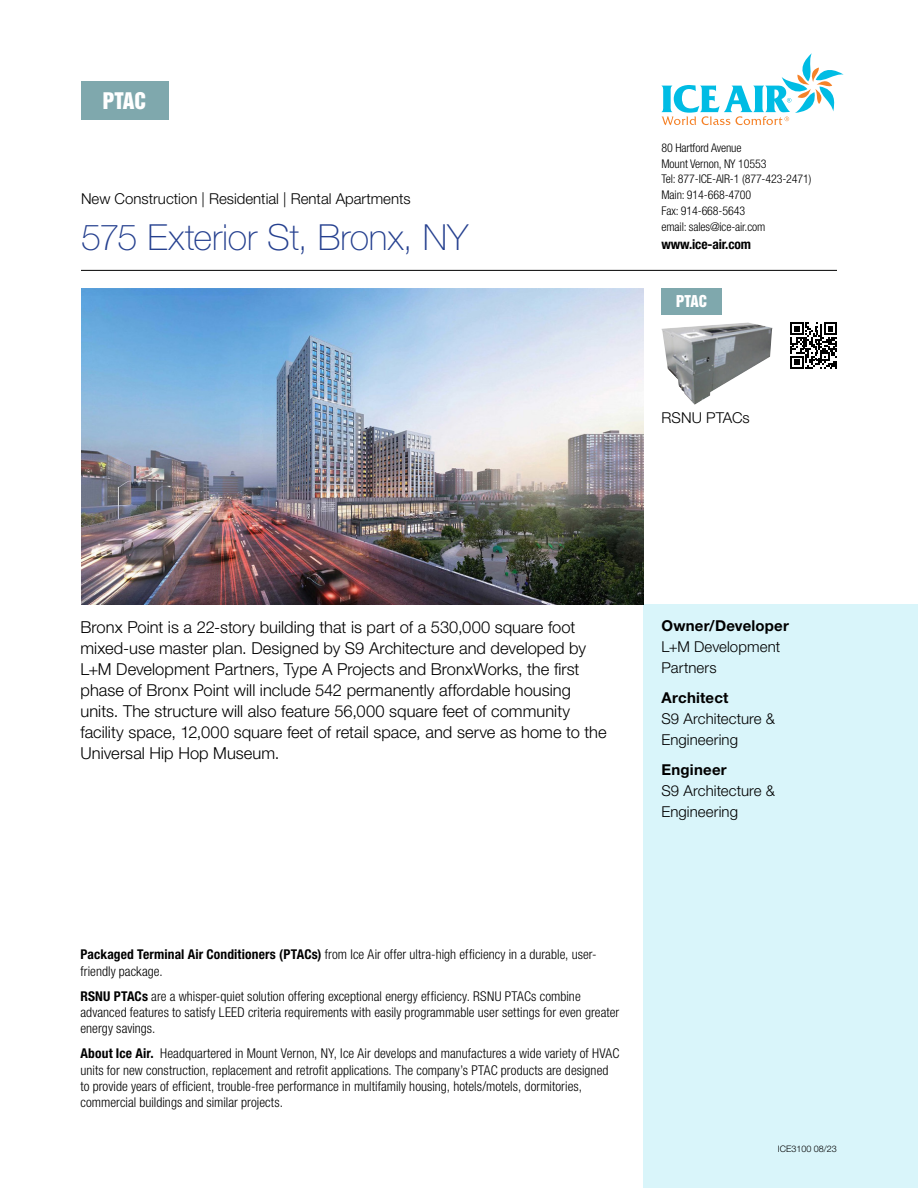
<style>
.page{position:relative;width:918px;height:1188px;background:#fff}
.page>*{position:absolute;margin:0;border:0;box-sizing:border-box;transform-origin:0 0}
.t1{font:100 36px "Helvetica Neue LT Std";letter-spacing:-.005em;color:#25408f}
.t2{font:21px "Helvetica Inserat";color:#fff}
.t3{font:300 16.5px/21px "Helvetica Neue LT Std";color:#000}
.t4{font:300 15px/21px "Helvetica Neue LT Std";color:#000}
.t5{font:700 15px "Helvetica Neue LT Std";letter-spacing:.015em;color:#000}
.t6{font:15px "Helvetica Inserat";color:#fff}
.t7{font:300 condensed 13.5px/16.2px "Helvetica Neue LT Std";letter-spacing:.005em;color:#000}
.t8{font:700 condensed 13.5px "Helvetica Neue LT Std";letter-spacing:-.01em;color:#000}
.t9{font:300 condensed 12px/15.8px "Helvetica Neue LT Std";letter-spacing:-.01em;color:#000}
.t10{font:300 9px "Helvetica Neue LT Std";color:#000}
.s1{font-weight:700}
</style>
<div class="page">
<div style="left:644px;top:604px;width:274px;height:584px;background:#d9f5fa"></div>
<hr style="left:81px;top:270px;width:756px;height:1px;background:#000">
<img style="left:662px;top:322px;width:110px;height:83px">
<img style="left:81px;top:288px;width:562px;height:316px">
<svg style="left:662px;top:53px;width:182px;height:72px"></svg>
<div style="left:81px;top:81px;width:87px;height:39px;background:#7fa8ad"></div>
<div style="left:662px;top:288px;width:60px;height:26px;background:#7fa8ad"></div>
<svg style="left:790px;top:322px;width:47px;height:47px"></svg>
<h2 class="t2" style="left:103px;top:88px;width:45px">PTAC</h2>
<p class="t4" style="left:81px;top:187px;width:331px">New Construction | Residential | Rental Apartments</p>
<h1 class="t1" style="left:81px;top:216px;width:389px">575 Exterior St, Bronx, NY</h1>
<p class="t9" style="left:662px;top:140px;width:152px">80 Hartford Avenue<br>Mount Vernon, NY 10553<br>Tel: 877-ICE-AIR-1 (877-423-2471)<br>Main: 914-668-4700<br>Fax: 914-668-5643<br>email: sales@ice-air.com</p>
<p class="t8" style="left:662px;top:236px;width:91px">www.ice-air.com</p>
<p class="t6" style="left:676px;top:292px;width:33px">PTAC</p>
<p class="t4" style="left:662px;top:407px;width:90px">RSNU PTACs</p>
<p class="t3" style="left:81px;top:616px;width:528px">Bronx Point is a 22-story building that is part of a 530,000 square foot mixed-use master plan. Designed by S9 Architecture and developed by L+M Development Partners, Type A Projects and BronxWorks, the first phase of Bronx Point will include 542 permanently affordable housing units. The structure will also feature 56,000 square feet of community facility space, 12,000 square feet of retail space, and serve as home to the Universal Hip Hop Museum.</p>
<p class="t5" style="left:662px;top:617px;width:129px">Owner/Developer</p>
<p class="t4" style="left:662px;top:636px;width:120px">L+M Development<br>Partners</p>
<p class="t5" style="left:662px;top:689px;width:69px">Architect</p>
<p class="t4" style="left:662px;top:708px;width:115px">S9 Architecture &amp;<br>Engineering</p>
<p class="t5" style="left:662px;top:761px;width:67px">Engineer</p>
<p class="t4" style="left:662px;top:780px;width:115px">S9 Architecture &amp;<br>Engineering</p>
<p class="t7" style="left:81px;top:946px;width:518px"><span class="s1">Packaged Terminal Air Conditioners (PTACs)</span> from Ice Air offer ultra-high efficiency in a durable, user&shy;friendly package.</p>
<p class="t7" style="left:81px;top:988px;width:540px"><span class="s1">RSNU PTACs</span> are a whisper-quiet solution offering exceptional energy efficiency. RSNU PTACs combine advanced features to satisfy LEED criteria requirements with easily programmable user settings for even greater energy savings.</p>
<p class="t7" style="left:81px;top:1045px;width:540px"><span class="s1">About Ice Air.</span> Headquartered in Mount Vernon, NY, Ice Air develops and manufactures a wide variety of HVAC units for new construction, replacement and retrofit applications. The company’s PTAC products are designed to provide years of efficient, trouble-free performance in multifamily housing, hotels/motels, dormitories, commercial buildings and similar projects.</p>
<p class="t10" style="left:778px;top:1143px;width:61px">ICE3100 08/23</p>
</div>
